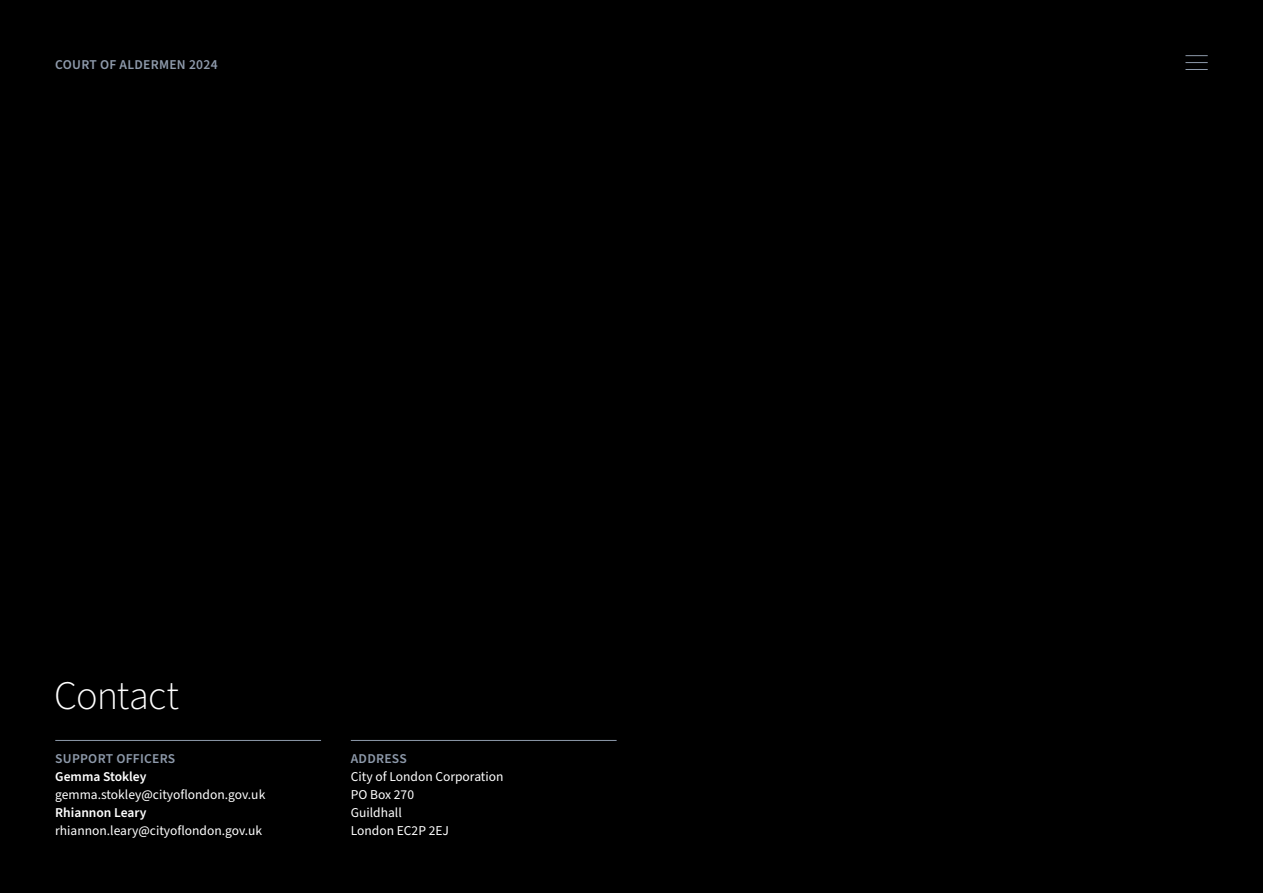
<style>
.page{position:relative;width:1263px;height:893px;background:#000}
.page>*{position:absolute;margin:0;border:0;box-sizing:border-box;transform-origin:0 0}
.t1{font:300 40.5px "Source Sans Pro";letter-spacing:-.02em;color:#fff}
.t2{font:13.5px/18px "Source Sans Pro";color:#fff}
.t3{font:600 13.5px "Source Sans Pro";letter-spacing:.02em;color:#8e9aab}
.s1{font-weight:600}
</style>
<div class="page">
<svg style="left:1185px;top:55px;width:23px;height:1px"></svg>
<svg style="left:1185px;top:62px;width:23px;height:1px"></svg>
<svg style="left:1185px;top:69px;width:23px;height:1px"></svg>
<hr style="left:55px;top:740px;width:266px;height:1px;background:#8e9aab">
<hr style="left:351px;top:740px;width:266px;height:1px;background:#8e9aab">
<p class="t3" style="left:55px;top:56px;width:164px">COURT OF ALDERMEN 2024</p>
<p class="t1" style="left:54px;top:668px;width:126px">Contact</p>
<h2 class="t3" style="left:55px;top:749px;width:122px">SUPPORT OFFICERS</h2>
<p class="t2" style="left:55px;top:768px;width:212px"><span class="s1">Gemma Stokley </span>gemma.stokley@cityoflondon.gov.uk<br><span class="s1">Rhiannon Leary </span>rhiannon.leary@cityoflondon.gov.uk</p>
<h2 class="t3" style="left:351px;top:749px;width:57px">ADDRESS</h2>
<p class="t2" style="left:351px;top:768px;width:154px">City of London Corporation<br>PO Box 270<br>Guildhall<br>London EC2P 2EJ</p>
</div>
